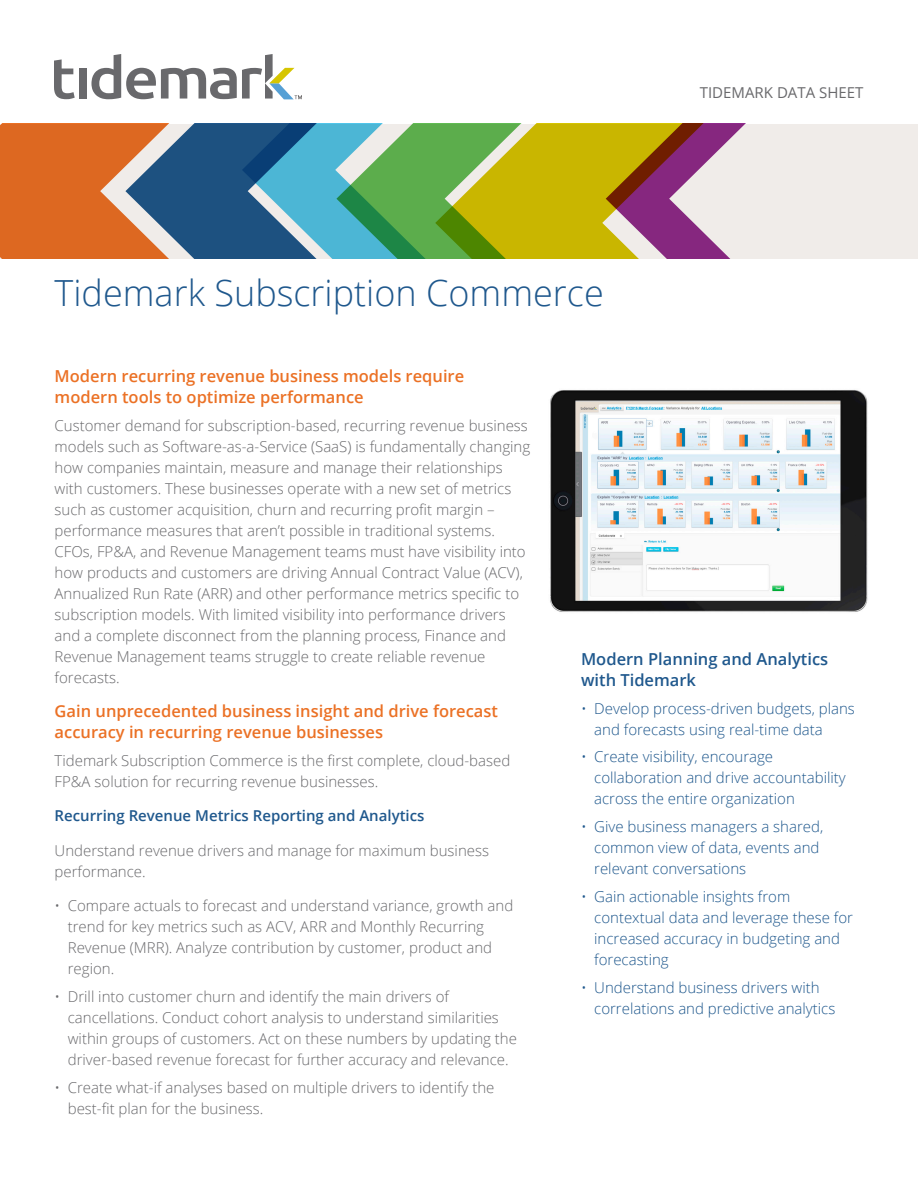
<style>
.page{position:relative;width:918px;height:1188px;background:#fff}
.page>*{position:absolute;margin:0;border:0;box-sizing:border-box;transform-origin:0 0}
.t1{font:300 36px "Open Sans";color:#1f588d}
.Header_Body_Copy{font:600 16.5px/21px "Open Sans";color:#eb7125}
.Header_Body_Copy-2{font:600 16.5px/21px "Open Sans";color:#1f588d}
.Body_Copy{font:300 15px/21px "Open Sans";color:#69696c}
.t2{font:300 15px/21px "Open Sans";color:#1f588d}
.Body_Copy-2{font:600 15px "Open Sans";color:#1f588d}
.t3{font:15px "Open Sans";color:#69696c}
</style>
<div class="page">
<svg style="left:54px;top:59px;width:21px;height:40px"></svg>
<div style="left:79px;top:69px;width:8px;height:30px;background:#69696c"></div>
<svg style="left:91px;top:54px;width:211px;height:45px"></svg>
<div style="left:0;top:124px;width:918px;height:135px;background:#f0ece9"></div>
<div style="left:0;top:124px;width:125px;height:135px;background:#dd6821"></div>
<svg style="left:125px;top:124px;width:620px;height:135px"></svg>
<img style="left:550px;top:390px;width:318px;height:222px">
<p class="t1" style="left:55px;top:268px;width:551px">Tidemark Subscription Commerce</p>
<p class="t3" style="left:700px;top:82px;width:165px">TIDEMARK DATA SHEET</p>
<p class="Header_Body_Copy" style="left:55px;top:365px;width:411px">Modern recurring revenue business models require modern tools to optimize performance</p>
<p class="Body_Copy" style="left:55px;top:414px;width:477px">Customer demand for subscription-based, recurring revenue business models such as Software-as-a-Service (SaaS) is fundamentally changing how companies maintain, measure and manage their relationships with customers. These businesses operate with a new set of metrics such as customer acquisition, churn and recurring profit margin – performance measures that aren’t possible in traditional systems.<br>CFOs, FP&amp;A, and Revenue Management teams must have visibility into how products and customers are driving Annual Contract Value (ACV), Annualized Run Rate (ARR) and other performance metrics specific to subscription models. With limited visibility into performance drivers and a complete disconnect from the planning process, Finance and Revenue Management teams struggle to create reliable revenue forecasts.</p>
<p class="Header_Body_Copy" style="left:55px;top:700px;width:445px">Gain unprecedented business insight and drive forecast accuracy in recurring revenue businesses</p>
<p class="Body_Copy" style="left:55px;top:750px;width:457px">Tidemark Subscription Commerce is the first complete, cloud-based<br>FP&amp;A solution for recurring revenue businesses.</p>
<p class="Body_Copy-2" style="left:55px;top:806px;width:371px">Recurring Revenue Metrics Reporting and Analytics</p>
<p class="Body_Copy" style="left:55px;top:840px;width:436px">Understand revenue drivers and manage for maximum business performance.</p>
<p class="Body_Copy" style="left:68px;top:895px;width:447px;text-indent:-13px">• Compare actuals to forecast and understand variance, growth and trend for key metrics such as ACV, ARR and Monthly Recurring Revenue (MRR). Analyze contribution by customer, product and region.</p>
<p class="Body_Copy" style="left:68px;top:986px;width:451px;text-indent:-13px">• Drill into customer churn and identify the main drivers of cancellations. Conduct cohort analysis to understand similarities within groups of customers. Act on these numbers by updating the driver-based revenue forecast for further accuracy and relevance.</p>
<p class="Body_Copy" style="left:68px;top:1077px;width:428px;text-indent:-13px">• Create what-if analyses based on multiple drivers to identify the best-fit plan for the business.</p>
<p class="Header_Body_Copy-2" style="left:581px;top:648px;width:249px">Modern Planning and Analytics with Tidemark</p>
<p class="t2" style="left:594px;top:697px;width:262px;text-indent:-13px">• Develop process-driven budgets, plans and forecasts using real-time data</p>
<p class="t2" style="left:594px;top:746px;width:253px;text-indent:-13px">• Create visibility, encourage collaboration and drive accountability across the entire organization</p>
<p class="t2" style="left:594px;top:816px;width:231px;text-indent:-13px">• Give business managers a shared, common view of data, events and relevant conversations</p>
<p class="t2" style="left:594px;top:886px;width:260px;text-indent:-13px">• Gain actionable insights from contextual data and leverage these for increased accuracy in budgeting and forecasting</p>
<p class="t2" style="left:594px;top:976px;width:243px;text-indent:-13px">• Understand business drivers with correlations and predictive analytics</p>
</div>
